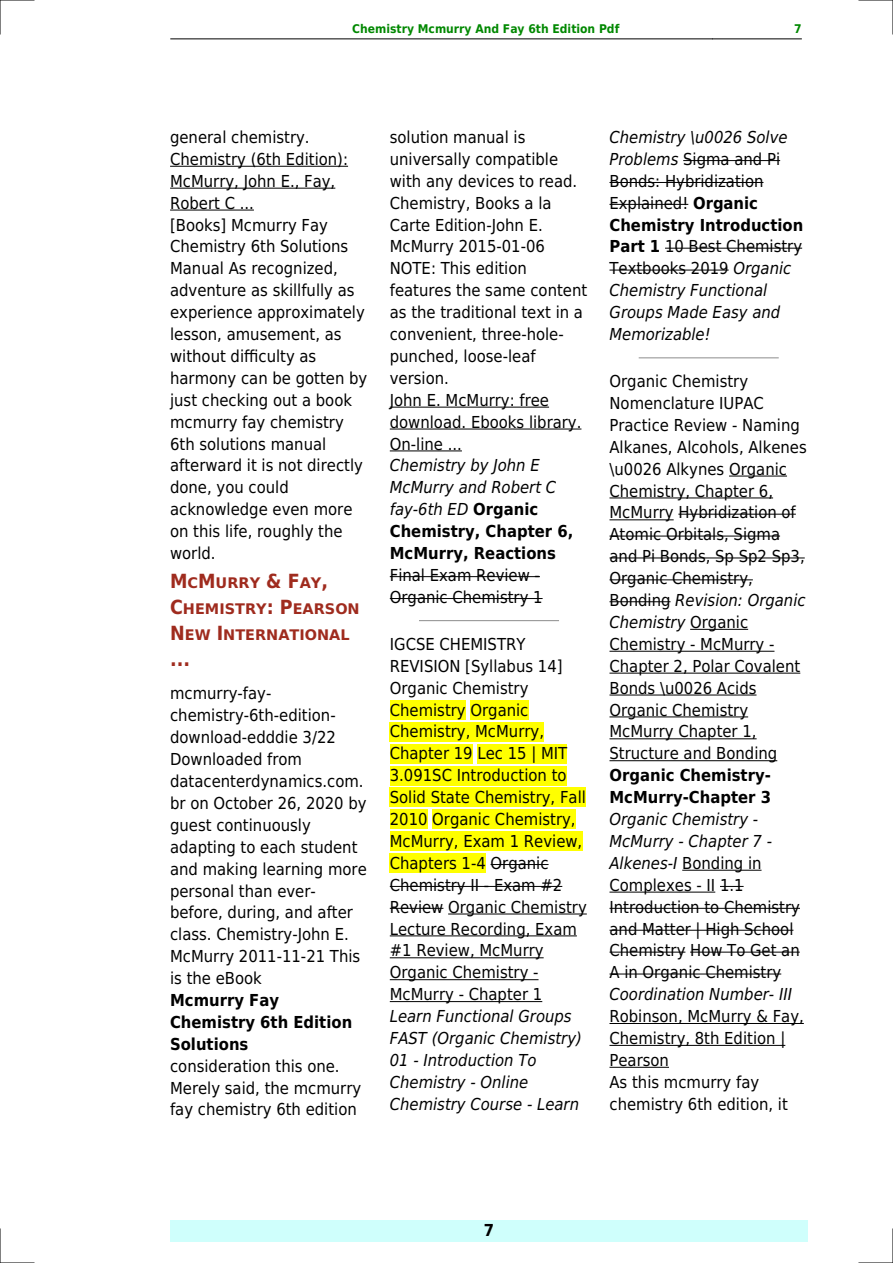
<style>
.page{position:relative;width:893px;height:1263px;background:#fff}
.page>*{position:absolute;margin:0;border:0;box-sizing:border-box;transform-origin:0 0}
.t1{font:700 19.5px "DejaVu Sans Condensed";color:#9f2b1e}
.t2{font:16.5px/21.9px "DejaVu Sans Condensed";color:#000}
.t3{font:italic 16.5px/21.9px "DejaVu Sans Condensed";color:#000}
.t4{font:700 16.5px/21.9px "DejaVu Sans Condensed";color:#000}
.t5{font:700 14.7px/26px "DejaVu Sans Condensed";color:#9f2b1e;scale:1.1 1}
.t6{font:700 12px "DejaVu Sans Condensed";color:#080}
.s1{font-size:19.5px}
.s2{font-weight:400;font-style:italic}
.s3{font-style:normal}
.s4{font-weight:700;font-style:normal}
.s5{font-style:italic}
</style>
<div class="page">
<hr style="left:170px;top:39px;width:89px;height:1px;background:#000">
<hr style="left:260px;top:39px;width:452px;height:1px;background:#000">
<hr style="left:712px;top:39px;width:89px;height:1px;background:#000">
<div style="left:170px;top:1220px;width:638px;height:22px;background:#cffffc"></div>
<hr style="left:170px;top:166px;width:178px;height:1px;background:#000">
<hr style="left:170px;top:188px;width:165px;height:1px;background:#000">
<hr style="left:170px;top:210px;width:84px;height:1px;background:#000">
<hr style="left:390px;top:407px;width:159px;height:1px;background:#000">
<hr style="left:390px;top:429px;width:191px;height:1px;background:#000">
<hr style="left:390px;top:451px;width:72px;height:1px;background:#000">
<hr style="left:390px;top:576px;width:150px;height:1px;background:#000">
<hr style="left:390px;top:598px;width:153px;height:1px;background:#000">
<hr style="left:420px;top:620px;width:138px;height:1px;background:#999">
<div style="left:390px;top:700px;width:76px;height:19px;background:#ff0"></div>
<div style="left:470px;top:700px;width:58px;height:19px;background:#ff0"></div>
<div style="left:390px;top:722px;width:154px;height:19px;background:#ff0"></div>
<div style="left:390px;top:744px;width:83px;height:19px;background:#ff0"></div>
<div style="left:477px;top:744px;width:90px;height:19px;background:#ff0"></div>
<div style="left:390px;top:766px;width:177px;height:19px;background:#ff0"></div>
<div style="left:390px;top:788px;width:196px;height:19px;background:#ff0"></div>
<div style="left:390px;top:810px;width:38px;height:19px;background:#ff0"></div>
<div style="left:432px;top:810px;width:144px;height:19px;background:#ff0"></div>
<div style="left:390px;top:831px;width:192px;height:20px;background:#ff0"></div>
<div style="left:390px;top:853px;width:96px;height:20px;background:#ff0"></div>
<hr style="left:491px;top:864px;width:58px;height:1px;background:#000">
<hr style="left:390px;top:886px;width:172px;height:1px;background:#000">
<hr style="left:390px;top:908px;width:53px;height:1px;background:#000">
<hr style="left:448px;top:914px;width:139px;height:1px;background:#000">
<hr style="left:390px;top:935px;width:187px;height:1px;background:#000">
<hr style="left:390px;top:957px;width:154px;height:1px;background:#000">
<hr style="left:390px;top:979px;width:148px;height:1px;background:#000">
<hr style="left:390px;top:1001px;width:152px;height:1px;background:#000">
<hr style="left:683px;top:160px;width:97px;height:1px;background:#000">
<hr style="left:609px;top:182px;width:154px;height:1px;background:#000">
<hr style="left:609px;top:204px;width:79px;height:1px;background:#000">
<hr style="left:665px;top:248px;width:137px;height:1px;background:#000">
<hr style="left:609px;top:270px;width:120px;height:1px;background:#000">
<hr style="left:639px;top:357px;width:139px;height:1px;background:#999">
<hr style="left:729px;top:476px;width:58px;height:1px;background:#000">
<hr style="left:609px;top:498px;width:164px;height:1px;background:#000">
<hr style="left:609px;top:519px;width:65px;height:1px;background:#000">
<hr style="left:678px;top:514px;width:118px;height:1px;background:#000">
<hr style="left:609px;top:536px;width:171px;height:1px;background:#000">
<hr style="left:609px;top:557px;width:196px;height:1px;background:#000">
<hr style="left:609px;top:579px;width:144px;height:1px;background:#000">
<hr style="left:609px;top:601px;width:61px;height:1px;background:#000">
<hr style="left:690px;top:629px;width:58px;height:1px;background:#000">
<hr style="left:609px;top:651px;width:165px;height:1px;background:#000">
<hr style="left:609px;top:673px;width:191px;height:1px;background:#000">
<hr style="left:609px;top:695px;width:147px;height:1px;background:#000">
<hr style="left:609px;top:716px;width:139px;height:1px;background:#000">
<hr style="left:609px;top:738px;width:148px;height:1px;background:#000">
<hr style="left:609px;top:760px;width:168px;height:1px;background:#000">
<hr style="left:682px;top:870px;width:79px;height:1px;background:#000">
<hr style="left:609px;top:892px;width:106px;height:1px;background:#000">
<svg style="left:720px;top:886px;width:24px;height:1px"></svg>
<hr style="left:609px;top:908px;width:191px;height:1px;background:#000">
<hr style="left:609px;top:930px;width:184px;height:1px;background:#000">
<hr style="left:609px;top:952px;width:76px;height:1px;background:#000">
<hr style="left:690px;top:952px;width:110px;height:1px;background:#000">
<hr style="left:609px;top:973px;width:172px;height:1px;background:#000">
<hr style="left:609px;top:1023px;width:195px;height:1px;background:#000">
<hr style="left:609px;top:1045px;width:176px;height:1px;background:#000">
<hr style="left:609px;top:1067px;width:60px;height:1px;background:#000">
<hr style="left:0;top:0;width:34px;height:1px;background:#000">
<hr style="left:859px;top:0;width:34px;height:1px;background:#000">
<hr style="left:0;top:1262px;width:34px;height:1px;background:#000">
<hr style="left:859px;top:1262px;width:34px;height:1px;background:#000">
<hr style="left:0;top:0;width:1px;height:34px;background:#000">
<hr style="left:0;top:1229px;width:1px;height:34px;background:#000">
<hr style="left:892px;top:0;width:1px;height:34px;background:#000">
<hr style="left:892px;top:1229px;width:1px;height:34px;background:#000">
<p class="t6" style="left:352px;top:21px;width:269px">Chemistry Mcmurry And Fay 6th Edition Pdf</p>
<p class="t6" style="left:794px;top:21px;width:9px">7</p>
<p class="t2" style="left:170px;top:126px;width:199px">general chemistry.<br>Chemistry (6th Edition):<br>McMurry, John E., Fay,<br>Robert C ...<br>[Books] Mcmurry Fay<br>Chemistry 6th Solutions<br>Manual As recognized, adventure as skillfully as experience approximately lesson, amusement, as without difficulty as harmony can be gotten by just checking out a book mcmurry fay chemistry<br>6th solutions manual afterward it is not directly done, you could acknowledge even more on this life, roughly the world.</p>
<p class="t5" style="left:170px;top:570px;width:174px"><span class="s1">M</span>C<span class="s1">M</span>URRY <span class="s1">&amp; F</span>AY<span class="s1">,<br>C</span>HEMISTRY<span class="s1">: P</span>EARSON<br><span class="s1">N</span>EW <span class="s1">I</span>NTERNATIONAL</p>
<p class="t1" style="left:170px;top:648px;width:22px">...</p>
<p class="t2" style="left:170px;top:683px;width:198px">mcmurry-fay&shy;chemistry-6th-edition&shy;download-edddie 3/22<br>Downloaded from datacenterdynamics.com. br on October 26, 2020 by guest continuously adapting to each student and making learning more personal than ever&shy;before, during, and after class. Chemistry-John E.<br>McMurry 2011-11-21 This is the eBook</p>
<p class="t4" style="left:170px;top:989px;width:184px">Mcmurry Fay<br>Chemistry 6th Edition<br>Solutions</p>
<p class="t2" style="left:170px;top:1055px;width:193px">consideration this one.<br>Merely said, the mcmurry fay chemistry 6th edition</p>
<p class="t2" style="left:390px;top:126px;width:199px">solution manual is universally compatible with any devices to read.<br>Chemistry, Books a la<br>Carte Edition-John E.<br>McMurry 2015-01-06<br>NOTE: This edition features the same content as the traditional text in a convenient, three-hole&shy;punched, loose-leaf version.<br>John E. McMurry: free download. Ebooks library.<br>On-line ...</p>
<p class="t4" style="left:390px;top:455px;width:185px"><span class="s2">Chemistry by John E<br>McMurry and Robert C fay-6th ED</span> Organic<br>Chemistry, Chapter 6,<br>McMurry, Reactions</p>
<p class="t2" style="left:390px;top:564px;width:154px">Final Exam Review -<br>Organic Chemistry 1</p>
<p class="t2" style="left:390px;top:633px;width:199px">IGCSE CHEMISTRY<br>REVISION [Syllabus 14]<br>Organic Chemistry<br>Chemistry Organic<br>Chemistry, McMurry,<br>Chapter 19 Lec 15 | MIT<br>3.091SC Introduction to<br>Solid State Chemistry, Fall<br>2010 Organic Chemistry,<br>McMurry, Exam 1 Review,<br>Chapters 1-4 Organic<br>Chemistry II - Exam #2<br>Review Organic Chemistry<br>Lecture Recording, Exam #1 Review, McMurry<br>Organic Chemistry -<br>McMurry - Chapter 1</p>
<p class="t3" style="left:390px;top:1005px;width:194px">Learn Functional Groups<br>FAST (Organic Chemistry)<br>01 - Introduction To<br>Chemistry - Online<br>Chemistry Course - Learn</p>
<p class="t3" style="left:609px;top:126px;width:195px">Chemistry \u0026 Solve<br>Problems <span class="s3">Sigma and Pi<br>Bonds: Hybridization<br>Explained!</span> <span class="s4">Organic<br>Chemistry Introduction<br>Part 1</span> <span class="s3">10 Best Chemistry<br>Textbooks 2019</span> Organic<br>Chemistry Functional<br>Groups Made Easy and<br>Memorizable!</p>
<p class="t2" style="left:609px;top:370px;width:199px">Organic Chemistry<br>Nomenclature IUPAC<br>Practice Review - Naming<br>Alkanes, Alcohols, Alkenes \u0026 Alkynes Organic<br>Chemistry, Chapter 6,<br>McMurry Hybridization of<br>Atomic Orbitals, Sigma and Pi Bonds, Sp Sp2 Sp3,<br>Organic Chemistry,<br>Bonding <span class="s5">Revision: Organic<br>Chemistry</span> Organic<br>Chemistry - McMurry -<br>Chapter 2, Polar Covalent<br>Bonds \u0026 Acids<br>Organic Chemistry<br>McMurry Chapter 1,<br>Structure and Bonding</p>
<p class="t4" style="left:609px;top:764px;width:163px">Organic Chemistry-<br>McMurry-Chapter 3</p>
<p class="t2" style="left:609px;top:808px;width:192px"><span class="s5">Organic Chemistry -<br>McMurry - Chapter 7 -<br>Alkenes-I</span> Bonding in<br>Complexes - II 1.1<br>Introduction to Chemistry and Matter | High School<br>Chemistry How To Get an<br>A in Organic Chemistry</p>
<p class="t3" style="left:609px;top:983px;width:184px">Coordination Number- III</p>
<p class="t2" style="left:609px;top:1005px;width:196px">Robinson, McMurry &amp; Fay,<br>Chemistry, 8th Edition |<br>Pearson<br>As this mcmurry fay chemistry 6th edition, it</p>
<p class="t4" style="left:484px;top:1220px;width:12px">7</p>
</div>
